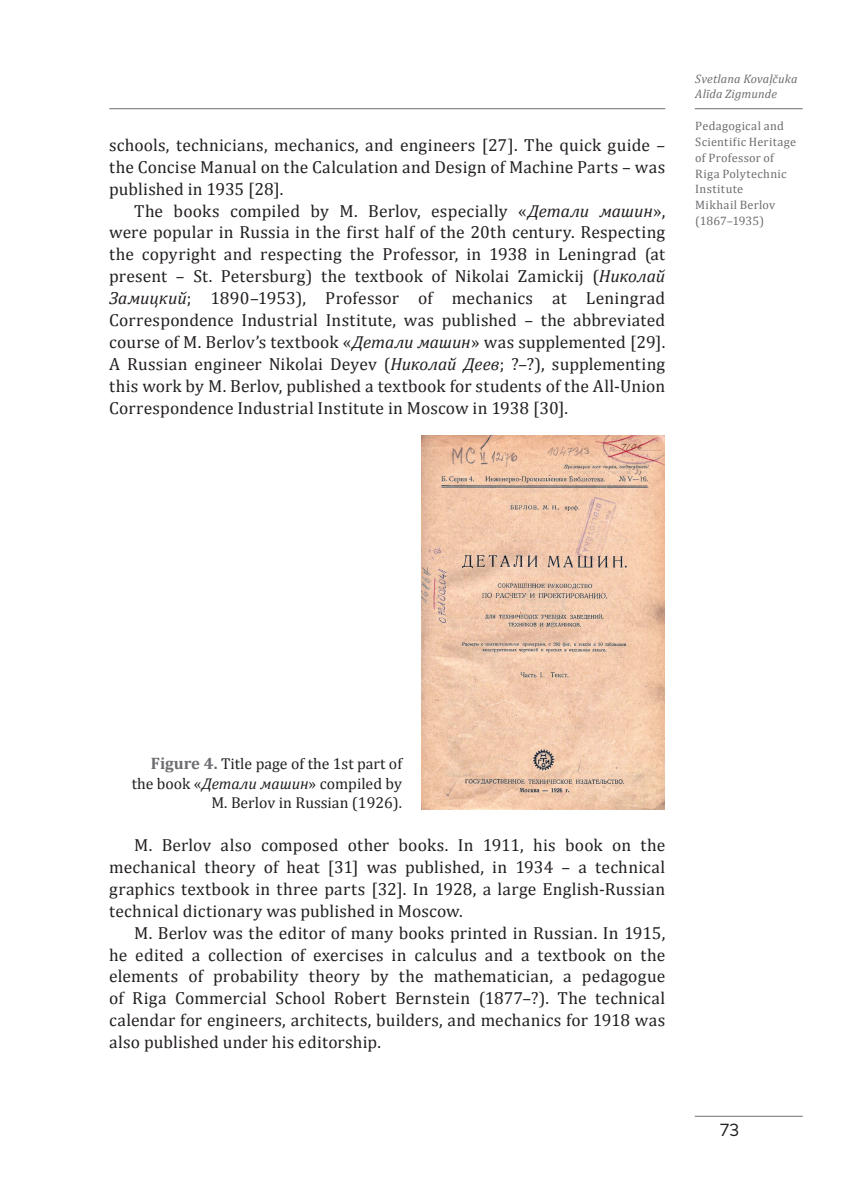
<style>
.page{position:relative;width:844px;height:1191px;background:#fff}
.page>*{position:absolute;margin:0;border:0;box-sizing:border-box;transform-origin:0 0}
.Pamats{font:17.5px/21.9px "Cambria";letter-spacing:.01em;color:#231f20;text-align:justify}
.t1{font:17.5px "Mark Pro";color:#231f20}
.Attela_paraksts{font:15.75px/19.2px "Cambria";color:#231f20;text-align:right}
.uz_malas_raksta_nosaukums{font:12.25px/15.8px "Cambria";letter-spacing:.025em;color:#6c6d70}
.uz_malas_autors{font:italic 12.25px "Cambria";letter-spacing:.01em;color:#6c6d70}
.s1{font-style:italic}
.s2{font-weight:700;font-size:16.62px;color:#6c6d70}
</style>
<div class="page">
<hr style="left:694px;top:1115px;width:108px;height:1px;background:#6c6d70">
<hr style="left:109px;top:108px;width:556px;height:1px;background:#6c6d70">
<img style="left:422px;top:435px;width:242px;height:374px">
<hr style="left:694px;top:108px;width:108px;height:1px;background:#6c6d70">
<p class="Pamats" style="left:109px;top:134px;width:557px">schools, technicians, mechanics, and engineers [27]. The quick guide – the Concise Manual on the Calculation and Design of Machine Parts – was published in 1935 [28].</p>
<p class="Pamats" style="left:109px;top:200px;width:557px;text-indent:25px">The books compiled by M. Berlov, especially «<span class="s1">Детали машин</span>», were popular in Russia in the first half of the 20th century. Respecting the copyright and respecting the Professor, in 1938 in Leningrad (at present – St. Petersburg) the textbook of Nikolai Zamickij (<span class="s1">Николай Замицкий</span>; 1890–1953), Professor of mechanics at Leningrad Correspondence Industrial Institute, was published – the abbreviated course of M. Berlov’s textbook «<span class="s1">Детали машин</span>» was supplemented [29].<br>A Russian engineer Nikolai Deyev (<span class="s1">Николай Деев</span>; ?–?), supplementing this work by M. Berlov, published a textbook for students of the All-Union Correspondence Industrial Institute in Moscow in 1938 [30].</p>
<p class="uz_malas_autors" style="left:695px;top:70px;width:104px">Svetlana Kovaļčuka</p>
<p class="uz_malas_autors" style="left:695px;top:86px;width:83px">Alīda Zigmunde</p>
<p class="uz_malas_raksta_nosaukums" style="left:695px;top:118px;width:102px">Pedagogical and<br>Scientific Heritage of Professor of<br>Riga Polytechnic<br>Institute<br>Mikhail Berlov (1867–1935)</p>
<p class="Attela_paraksts" style="left:132px;top:754px;width:272px"><span class="s2">Figure 4.</span> Title page of the 1st part of the book «<span class="s1">Детали машин</span>» compiled by<br>M. Berlov in Russian (1926).</p>
<p class="Pamats" style="left:109px;top:834px;width:557px;text-indent:25px">M. Berlov also composed other books. In 1911, his book on the mechanical theory of heat [31] was published, in 1934 – a technical graphics textbook in three parts [32]. In 1928, a large English-Russian technical dictionary was published in Moscow.</p>
<p class="Pamats" style="left:109px;top:921px;width:557px;text-indent:25px">M. Berlov was the editor of many books printed in Russian. In 1915, he edited a collection of exercises in calculus and a textbook on the elements of probability theory by the mathematician, a pedagogue of Riga Commercial School Robert Bernstein (1877–?). The technical calendar for engineers, architects, builders, and mechanics for 1918 was also published under his editorship.</p>
<p class="t1" style="left:719px;top:1116px;width:21px">73</p>
</div>
